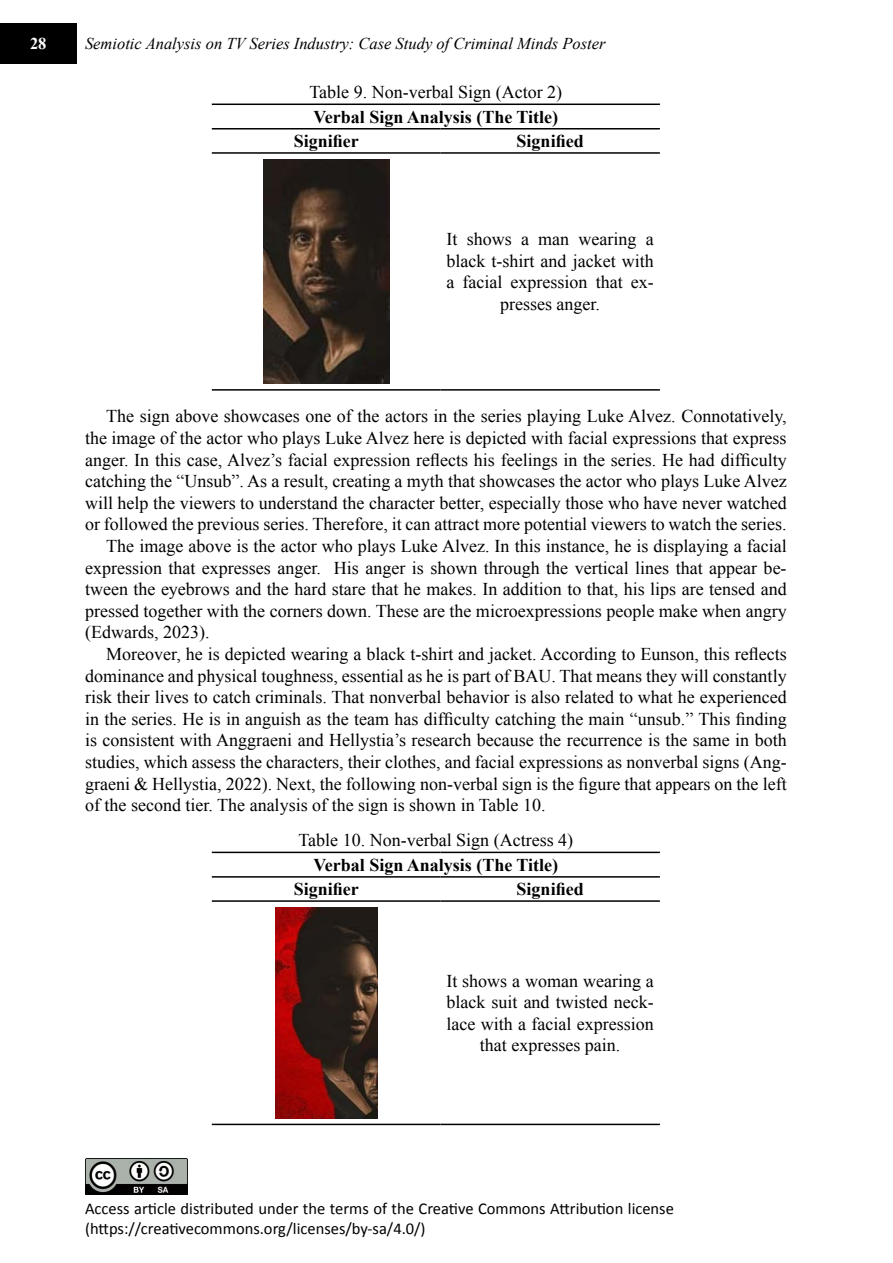
<style>
.page{position:relative;width:893px;height:1263px;background:#fff}
.page>*{position:absolute;margin:0;border:0;box-sizing:border-box;transform-origin:0 0}
.t1{font:18px/21.6px "Times New Roman";color:#000;text-align:center}
.t2{font:700 18px/24.3px "Times New Roman";color:#000}
.t3{font:16.5px/19.8px "Calibri";color:#000}
.t4{font:italic 16.5px "Times New Roman";color:#000}
.t5{font:700 16.5px "Times New Roman";color:#fff}
</style>
<div class="page">
<img style="left:85px;top:1158px;width:102px;height:37px">
<div style="left:0;top:23px;width:77px;height:41px;background:#000"></div>
<hr style="left:212px;top:104px;width:228px;height:1px;background:#000">
<hr style="left:440px;top:104px;width:220px;height:1px;background:#000">
<hr style="left:212px;top:128px;width:228px;height:2px;background:#000">
<hr style="left:440px;top:128px;width:220px;height:2px;background:#000">
<hr style="left:212px;top:389px;width:228px;height:2px;background:#000">
<hr style="left:440px;top:389px;width:220px;height:2px;background:#000">
<hr style="left:212px;top:152px;width:228px;height:2px;background:#000">
<hr style="left:440px;top:152px;width:220px;height:2px;background:#000">
<img style="left:264px;top:160px;width:125px;height:224px">
<hr style="left:212px;top:852px;width:228px;height:1px;background:#000">
<hr style="left:440px;top:852px;width:220px;height:1px;background:#000">
<hr style="left:212px;top:876px;width:228px;height:2px;background:#000">
<hr style="left:440px;top:876px;width:220px;height:2px;background:#000">
<hr style="left:212px;top:1124px;width:228px;height:1px;background:#000">
<hr style="left:440px;top:1124px;width:220px;height:1px;background:#000">
<hr style="left:212px;top:900px;width:228px;height:2px;background:#000">
<hr style="left:440px;top:900px;width:220px;height:2px;background:#000">
<img style="left:276px;top:907px;width:101px;height:211px">
<p class="t5" style="left:30px;top:32px;width:18px">28</p>
<p class="t4" style="left:85px;top:32px;width:522px">Semiotic Analysis on TV Series Industry: Case Study of Criminal Minds Poster</p>
<p class="t1" style="left:309px;top:80px;width:254px">Table 9. Non-verbal Sign (Actor 2)</p>
<p class="t2" style="left:294px;top:104px;width:266px;text-indent:20px">Verbal Sign Analysis (The Title)<br>Signifier</p>
<p class="t2" style="left:517px;top:128px;width:69px">Signified</p>
<p class="t1" style="left:446px;top:228px;width:209px">It shows a man wearing a black t-shirt and jacket with a facial expression that ex&shy;presses anger.</p>
<p class="t1" style="left:106px;top:405px;width:682px">The sign above showcases one of the actors in the series playing Luke Alvez. Connotatively,</p>
<p class="t1" style="left:85px;top:427px;width:703px">the image of the actor who plays Luke Alvez here is depicted with facial expressions that express</p>
<p class="t1" style="left:85px;top:448px;width:703px">anger. In this case, Alvez’s facial expression reflects his feelings in the series. He had difficulty</p>
<p class="t1" style="left:85px;top:470px;width:703px">catching the “Unsub”. As a result, creating a myth that showcases the actor who plays Luke Alvez</p>
<p class="t1" style="left:85px;top:492px;width:703px">will help the viewers to understand the character better, especially those who have never watched</p>
<p class="t1" style="left:85px;top:513px;width:703px">or followed the previous series. Therefore, it can attract more potential viewers to watch the series.</p>
<p class="t1" style="left:106px;top:535px;width:682px">The image above is the actor who plays Luke Alvez. In this instance, he is displaying a facial</p>
<p class="t1" style="left:85px;top:556px;width:703px">expression that expresses anger. His anger is shown through the vertical lines that appear be-</p>
<p class="t1" style="left:85px;top:578px;width:703px">tween the eyebrows and the hard stare that he makes. In addition to that, his lips are tensed and</p>
<p class="t1" style="left:85px;top:600px;width:703px">pressed together with the corners down. These are the microexpressions people make when angry</p>
<p class="t1" style="left:85px;top:621px;width:126px">(Edwards, 2023).</p>
<p class="t1" style="left:106px;top:643px;width:682px">Moreover, he is depicted wearing a black t-shirt and jacket. According to Eunson, this reflects</p>
<p class="t1" style="left:85px;top:664px;width:703px">dominance and physical toughness, essential as he is part of BAU. That means they will constantly</p>
<p class="t1" style="left:85px;top:686px;width:703px">risk their lives to catch criminals. That nonverbal behavior is also related to what he experienced</p>
<p class="t1" style="left:85px;top:708px;width:703px">in the series. He is in anguish as the team has difficulty catching the main “unsub.” This finding</p>
<p class="t1" style="left:85px;top:729px;width:703px">is consistent with Anggraeni and Hellystia’s research because the recurrence is the same in both</p>
<p class="t1" style="left:85px;top:751px;width:703px">studies, which assess the characters, their clothes, and facial expressions as nonverbal signs (Ang-</p>
<p class="t1" style="left:85px;top:772px;width:703px">graeni &amp; Hellystia, 2022). Next, the following non-verbal sign is the figure that appears on the left</p>
<p class="t1" style="left:85px;top:794px;width:462px">of the second tier. The analysis of the sign is shown in Table 10.</p>
<p class="t1" style="left:298px;top:828px;width:276px">Table 10. Non-verbal Sign (Actress 4)</p>
<p class="t2" style="left:294px;top:852px;width:266px;text-indent:20px">Verbal Sign Analysis (The Title)<br>Signifier</p>
<p class="t2" style="left:517px;top:876px;width:69px">Signified</p>
<p class="t1" style="left:446px;top:969px;width:209px">It shows a woman wearing a black suit and twisted neck&shy;lace with a facial expression that expresses pain.</p>
<p class="t3" style="left:85px;top:1198px;width:590px">Access article distributed under the terms of the Creative Commons Attribution license (https://creativecommons.org/licenses/by-sa/4.0/)</p>
</div>
